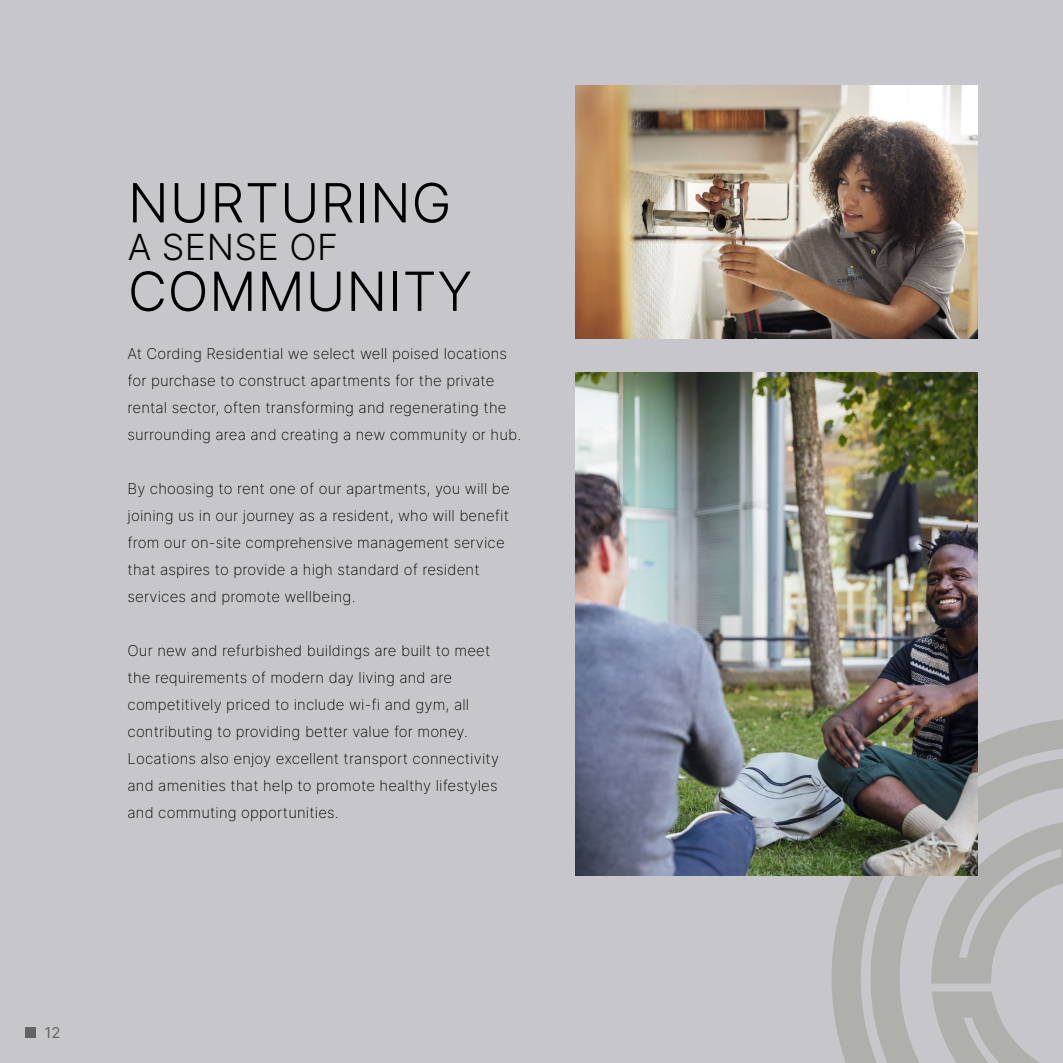
<style>
.page{position:relative;width:1063px;height:1063px;background:#c7c6ca}
.page>*{position:absolute;margin:0;border:0;box-sizing:border-box;transform-origin:0 0}
.t1{font:300 54px "Inter";letter-spacing:.01em;color:#000}
.t2{font:300 36px "Inter";letter-spacing:.01em;color:#000}
.t3{font:200 15px/27px "Inter";letter-spacing:.01em;color:#000}
.t4{font:15px "Inter";color:#636363}
</style>
<div class="page">
<svg style="left:832px;top:719px;width:231px;height:344px;fill:#afafac"></svg>
<img style="left:575px;top:85px;width:403px;height:253px">
<img style="left:575px;top:372px;width:403px;height:504px">
<div style="left:26px;top:1027px;width:10px;height:11px;background:#636363"></div>
<p class="t1" style="left:128px;top:165px;width:325px">NURTURING</p>
<p class="t2" style="left:128px;top:221px;width:212px">A SENSE OF</p>
<p class="t1" style="left:128px;top:253px;width:346px">COMMUNITY</p>
<p class="t3" style="left:128px;top:340px;width:395px">At Cording Residential we select well poised locations for purchase to construct apartments for the private rental sector, often transforming and regenerating the surrounding area and creating a new community or hub.</p>
<p class="t3" style="left:128px;top:475px;width:384px">By choosing to rent one of our apartments, you will be joining us in our journey as a resident, who will benefit from our on-site comprehensive management service that aspires to provide a high standard of resident services and promote wellbeing.</p>
<p class="t3" style="left:128px;top:637px;width:373px">Our new and refurbished buildings are built to meet the requirements of modern day living and are competitively priced to include wi-fi and gym, all contributing to providing better value for money.<br>Locations also enjoy excellent transport connectivity and amenities that help to promote healthy lifestyles and commuting opportunities.</p>
<p class="t4" style="left:45px;top:1021px;width:18px">12</p>
</div>
